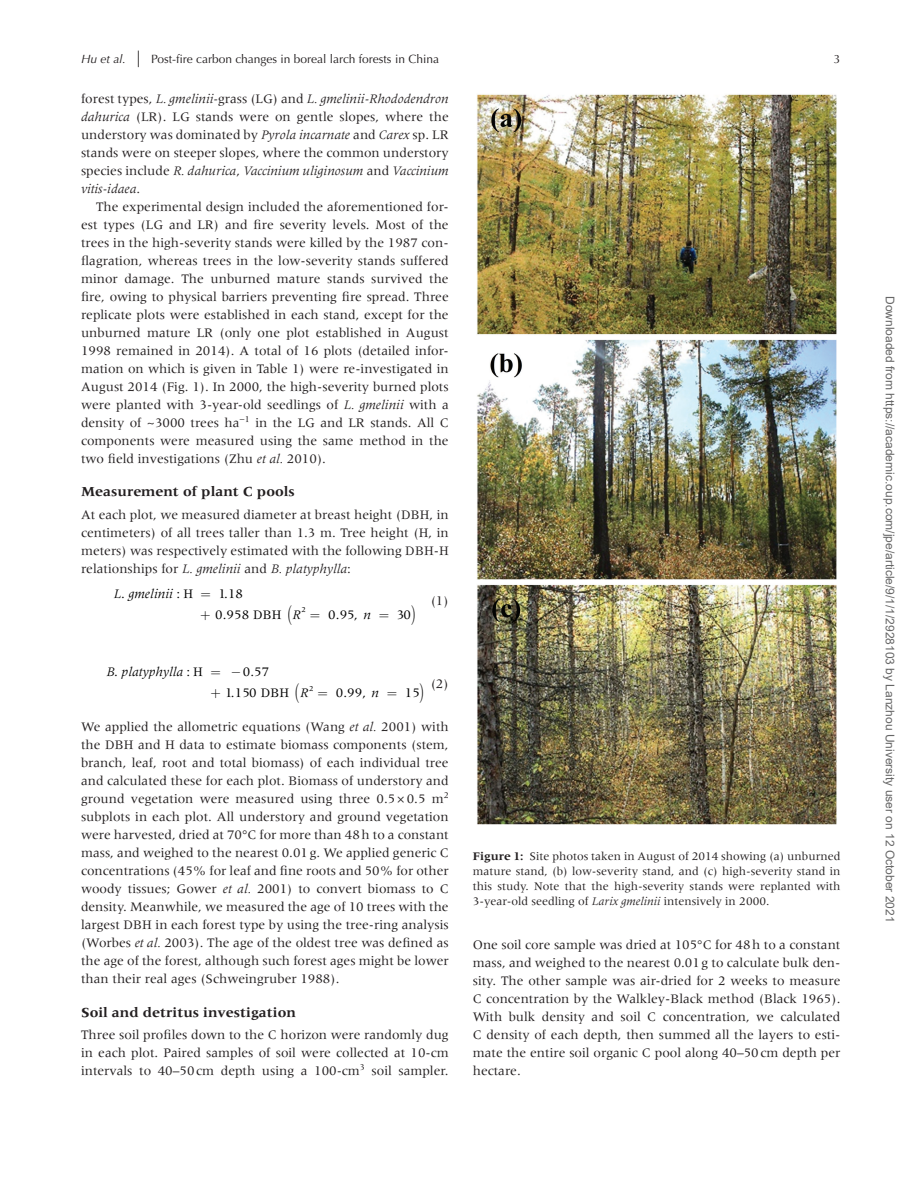
<style>
.page{position:relative;width:919px;height:1187px;background:#fff}
.page>*{position:absolute;margin:0;border:0;box-sizing:border-box;transform-origin:0 0}
.t1{font:700 14.25px "Meridien LT Std";color:#231f20}
.t2{font:13.5px/18px "Meridien LT Std";color:#231f20;text-align:justify}
.t3{font:13.5px/20.7px "Meridien LT Std";letter-spacing:.005em;color:#000}
.t4{font:italic 13.5px "Meridien LT Std";color:#000}
.t5{font:12px/15px "Meridien LT Std";color:#231f20;text-align:justify}
.t6{font:12px "Arial";color:#666}
.t7{font:12px "Optima LT Std";color:#231f20}
.t8{font:7.8px "Meridien LT Std";color:#000}
.s1{font-style:italic}
.s2{font-size:16.5px}
.s3{font-style:normal}
.s4{font-weight:700}
</style>
<div class="page">
<img style="left:477px;top:94px;width:359px;height:730px">
<p class="t7" style="left:81px;top:51px;width:359px"><span class="s1">Hu et al.</span> <span class="s2">|</span> Post-fire carbon changes in boreal larch forests in China</p>
<p class="t7" style="left:833px;top:51px;width:8px">3</p>
<p class="t2" style="left:81px;top:90px;width:369px">forest types, <span class="s1">L. gmelinii-</span>grass (LG) and <span class="s1">L. gmelinii-Rhododendron dahurica</span> (LR). LG stands were on gentle slopes, where the understory was dominated by <span class="s1">Pyrola incarnate</span> and <span class="s1">Carex</span> sp. LR stands were on steeper slopes, where the common understory species include <span class="s1">R. dahurica</span>, <span class="s1">Vaccinium uliginosum</span> and <span class="s1">Vaccinium vitis-idaea</span>.</p>
<p class="t2" style="left:81px;top:198px;width:369px;text-indent:15px">The experimental design included the aforementioned for&shy;est types (LG and LR) and fire severity levels. Most of the trees in the high-severity stands were killed by the 1987 con&shy;flagration, whereas trees in the low-severity stands suffered minor damage. The unburned mature stands survived the fire, owing to physical barriers preventing fire spread. Three replicate plots were established in each stand, except for the unburned mature LR (only one plot established in August 1998 remained in 2014). A total of 16 plots (detailed infor&shy;mation on which is given in Table 1) were re-investigated in August 2014 (Fig. 1). In 2000, the high-severity burned plots were planted with 3-year-old seedlings of <span class="s1">L. gmelinii</span> with a density of ~3000 trees ha<sup>−1</sup> in the LG and LR stands. All C components were measured using the same method in the two field investigations (Zhu <span class="s1">et al.</span> 2010).</p>
<p class="t1" style="left:81px;top:483px;width:215px">Measurement of plant C pools</p>
<p class="t2" style="left:81px;top:505px;width:369px">At each plot, we measured diameter at breast height (DBH, in centimeters) of all trees taller than 1.3 m. Tree height (H, in meters) was respectively estimated with the following DBH-H relationships for <span class="s1">L. gmelinii</span> and <span class="s1">B. platyphylla</span>:</p>
<p class="t4" style="left:114px;top:586px;width:81px">L gmelinii <span class="s3">: H</span></p>
<p class="t4" style="left:292px;top:607px;width:10px">R</p>
<p class="t3" style="left:328px;top:603px;width:44px">0. , <span class="s1">n</span></p>
<p class="t3" style="left:218px;top:583px;width:26px">118</p>
<p class="t2" style="left:430px;top:592px;width:20px">(1)</p>
<p class="t3" style="left:121px;top:583px;width:5px">.</p>
<p class="t3" style="left:215px;top:583px;width:68px;text-indent:9px">.<br>0.958 DBH</p>
<p class="t8" style="left:301px;top:605px;width:6px">2</p>
<p class="t3" style="left:340px;top:603px;width:17px">95</p>
<p class="t3" style="left:396px;top:603px;width:16px">30</p>
<p class="t4" style="left:106px;top:664px;width:98px">B platyphylla <span class="s3">: H</span></p>
<p class="t3" style="left:114px;top:661px;width:5px">.</p>
<p class="t3" style="left:231px;top:661px;width:40px">−0.57 .</p>
<p class="t2" style="left:430px;top:675px;width:20px">(2)</p>
<p class="t2" style="left:81px;top:718px;width:369px">We applied the allometric equations (Wang <span class="s1">et al.</span> 2001) with the DBH and H data to estimate biomass components (stem, branch, leaf, root and total biomass) of each individual tree and calculated these for each plot. Biomass of understory and ground vegetation were measured using three 0.5×0.5 m<sup>2 </sup>subplots in each plot. All understory and ground vegetation were harvested, dried at 70°C for more than 48h to a constant mass, and weighed to the nearest 0.01g. We applied generic C concentrations (45% for leaf and fine roots and 50% for other woody tissues; Gower <span class="s1">et al.</span> 2001) to convert biomass to C density. Meanwhile, we measured the age of 10 trees with the largest DBH in each forest type by using the tree-ring analysis (Worbes <span class="s1">et al.</span> 2003). The age of the oldest tree was defined as the age of the forest, although such forest ages might be lower than their real ages (Schweingruber 1988).</p>
<p class="t1" style="left:81px;top:1003px;width:216px">Soil and detritus investigation</p>
<p class="t2" style="left:81px;top:1025px;width:369px">Three soil profiles down to the C horizon were randomly dug in each plot. Paired samples of soil were collected at 10-cm intervals to 40–50cm depth using a 100-cm<sup>3</sup> soil sampler.</p>
<p class="t8" style="left:309px;top:684px;width:6px">2</p>
<p class="t3" style="left:225px;top:682px;width:66px">1 15 DBH</p>
<p class="t3" style="left:347px;top:682px;width:17px">99</p>
<p class="t3" style="left:405px;top:682px;width:17px">15</p>
<p class="t3" style="left:249px;top:682px;width:9px">0</p>
<p class="t4" style="left:300px;top:685px;width:10px">R</p>
<p class="t3" style="left:336px;top:682px;width:45px">0. , <span class="s1">n</span></p>
<p class="t5" style="left:472px;top:848px;width:369px"><span class="s4">Figure 1:</span> Site photos taken in August of 2014 showing (a) unburned mature stand, (b) low-severity stand, and (c) high-severity stand in this study. Note that the high-severity stands were replanted with 3-year-old seedling of <span class="s1">Larix gmelinii</span> intensively in 2000.</p>
<p class="t2" style="left:472px;top:935px;width:369px">One soil core sample was dried at 105°C for 48h to a constant mass, and weighed to the nearest 0.01g to calculate bulk den&shy;sity. The other sample was air-dried for 2 weeks to measure C concentration by the Walkley-Black method (Black 1965).<br>With bulk density and soil C concentration, we calculated C density of each depth, then summed all the layers to esti&shy;mate the entire soil organic C pool along 40–50cm depth per hectare.</p>
<p class="t6" style="left:894px;top:296px;width:627px;rotate:90deg">Downloaded from https://academic.oup.com/jpe/article/9/1/1/2928103 by Lanzhou University user on 12 October 2021</p>
</div>
